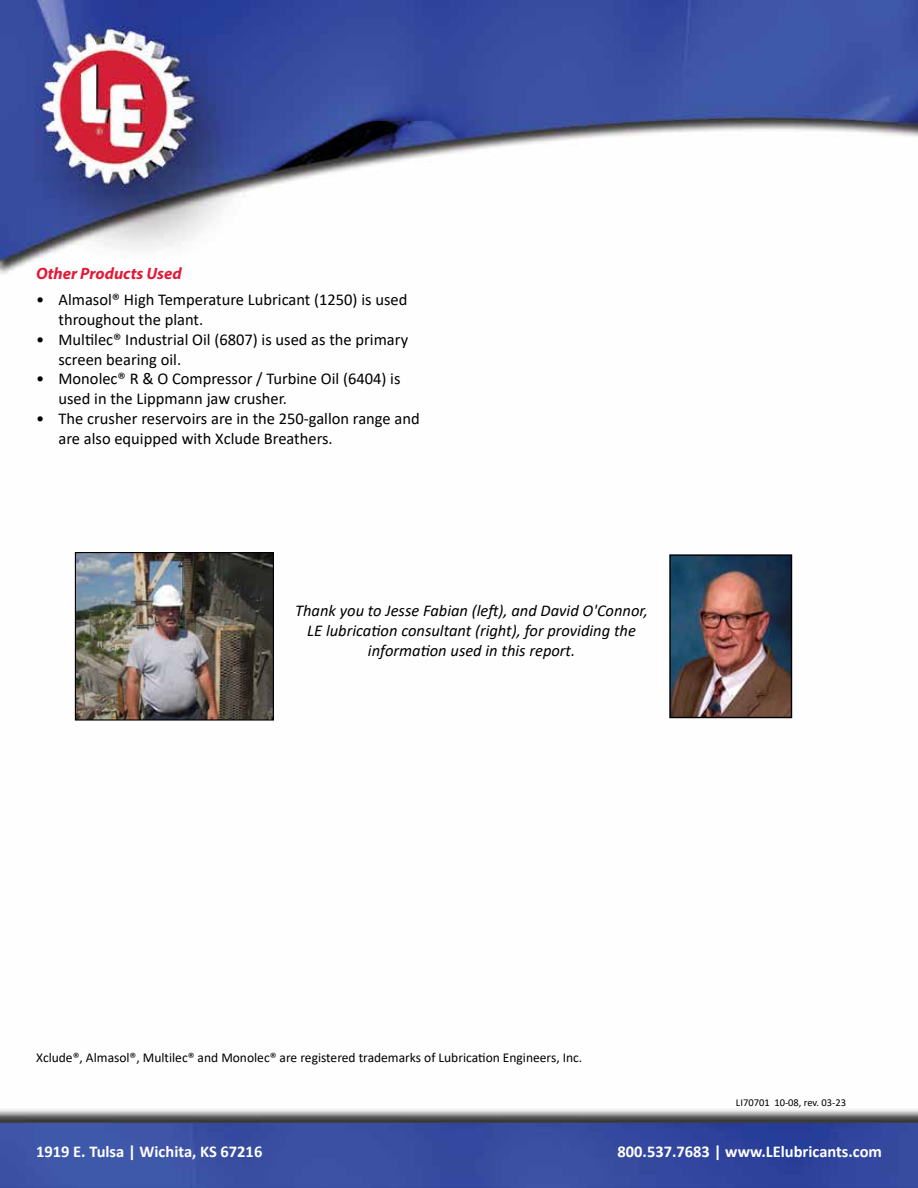
<style>
.page{position:relative;width:918px;height:1188px;background:#fff}
.page>*{position:absolute;margin:0;border:0;box-sizing:border-box;transform-origin:0 0}
.t1{font:16.5px/19.8px "Calibri";color:#000}
.t2{font:italic 16.5px/19.8px "Calibri";color:#000;text-align:center}
.t3{font:700 16.5px "Calibri";color:#fff}
.t4{font:italic 700 16.5px "Myriad Pro";color:#e31937}
.t5{font:13.5px "Calibri";color:#000}
.t6{font:10.5px "Calibri";color:#000}
</style>
<div class="page">
<img style="left:0;top:0;width:918px;height:1188px">
<img style="left:77px;top:554px;width:195px;height:165px">
<div style="left:75px;top:552px;width:199px;height:169px;border:1px solid #000"></div>
<img style="left:671px;top:556px;width:119px;height:160px">
<div style="left:669px;top:554px;width:123px;height:164px;border:1px solid #000"></div>
<p class="t4" style="left:36px;top:263px;width:147px">Other Products Used</p>
<p class="t1" style="left:59px;top:289px;width:350px;text-indent:-23px">• Almasol® High Temperature Lubricant (1250) is used throughout the plant.</p>
<p class="t1" style="left:59px;top:329px;width:351px;text-indent:-23px">• Multilec® Industrial Oil (6807) is used as the primary screen bearing oil.</p>
<p class="t1" style="left:59px;top:369px;width:343px;text-indent:-23px">• Monolec® R &amp; O Compressor / Turbine Oil (6404) is used in the Lippmann jaw crusher.</p>
<p class="t1" style="left:59px;top:408px;width:363px;text-indent:-23px">• The crusher reservoirs are in the 250-gallon range and are also equipped with Xclude Breathers.</p>
<p class="t2" style="left:295px;top:600px;width:354px">Thank you to Jesse Fabian (left), and David O'Connor,<br>LE lubrication consultant (right), for providing the information used in this report.</p>
<p class="t5" style="left:36px;top:1048px;width:548px">Xclude®, Almasol®, Multilec® and Monolec® are registered trademarks of Lubrication Engineers, Inc.</p>
<p class="t6" style="left:736px;top:1096px;width:112px">LI70701 10-08, rev. 03-23</p>
<p class="t3" style="left:36px;top:1140px;width:228px">1919 E. Tulsa | Wichita, KS 67216</p>
<p class="t3" style="left:618px;top:1140px;width:266px">800.537.7683 | www.LElubricants.com</p>
</div>
